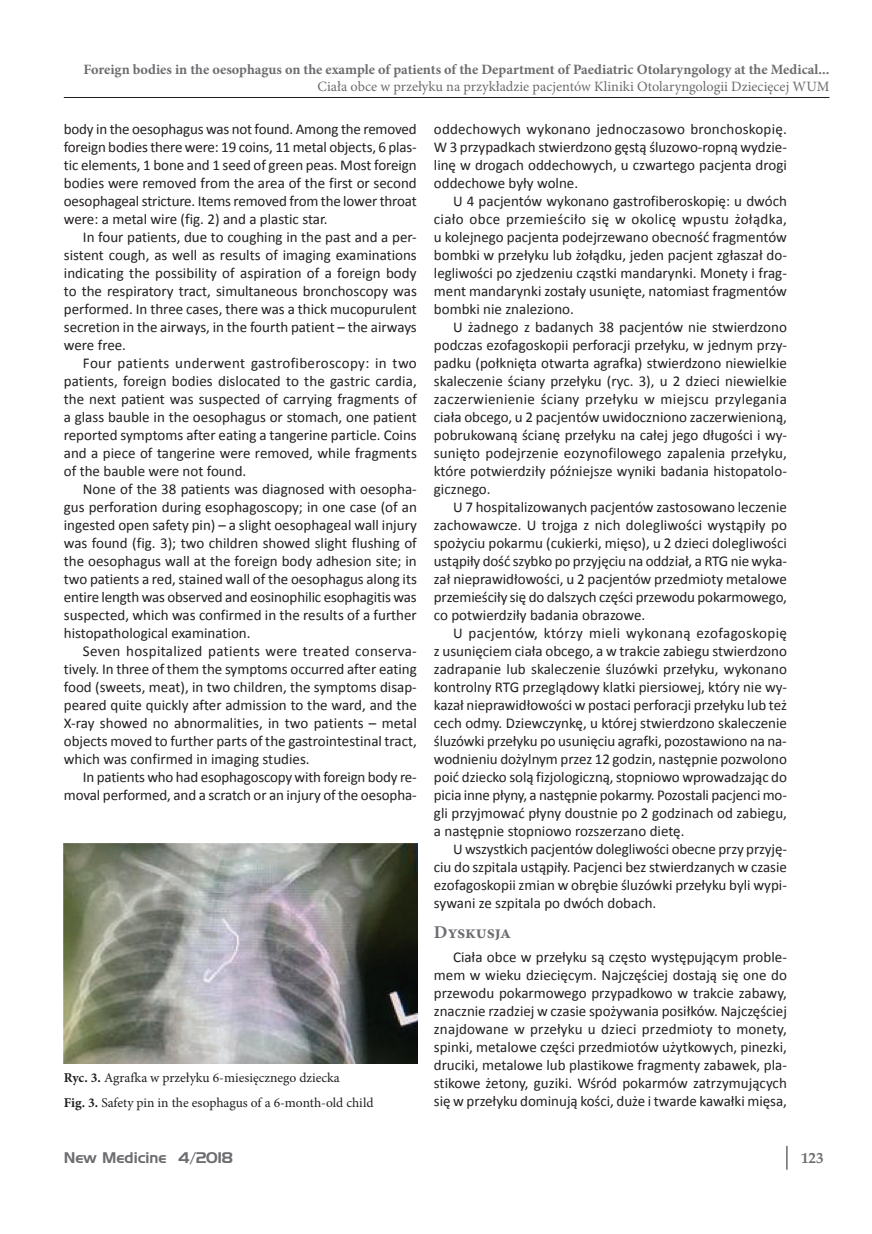
<style>
.page{position:relative;width:872px;height:1234px;background:#fff}
.page>*{position:absolute;margin:0;border:0;box-sizing:border-box;transform-origin:0 0}
.t1{font:700 18px "Minion Pro";letter-spacing:-.005em;color:#6c6d70}
.t2{font:15px/18px "Calibri";color:#231f20;text-align:justify}
.t3{font:15px "Grotesk Handel EE";color:#6c6d70}
.t4{font:700 15px "Palatino Linotype";color:#6c6d70}
.t5{font:700 14.25px "Minion Pro";color:#6c6d70}
.t6{font:14.25px "Minion Pro";color:#6c6d70}
.t7{font:13.5px/25px "Minion Pro";color:#231f20}
.s1{font-weight:700}
</style>
<div class="page">
<hr style="left:64px;top:97px;width:765px;height:1px;background:#231f20">
<svg style="left:786px;top:1145px;width:1px;height:24px"></svg>
<img style="left:64px;top:843px;width:353px;height:220px">
<p class="t5" style="left:84px;top:60px;width:747px">Foreign bodies in the oesophagus on the example of patients of the Department of Paediatric Otolaryngology at the Medical...</p>
<p class="t6" style="left:317px;top:77px;width:513px">Ciała obce w przełyku na przykładzie pacjentów Kliniki Otolaryngologii Dziecięcej WUM</p>
<p class="t2" style="left:64px;top:120px;width:354px">body in the oesophagus was not found. Among the removed foreign bodies there were: 19 coins, 11 metal objects, 6 plas&shy;tic elements, 1 bone and 1 seed of green peas. Most foreign bodies were removed from the area of the first or second oesophageal stricture. Items removed from the lower throat were: a metal wire (fig. 2) and a plastic star.</p>
<p class="t2" style="left:64px;top:228px;width:354px;text-indent:19px">In four patients, due to coughing in the past and a per&shy;sistent cough, as well as results of imaging examinations indicating the possibility of aspiration of a foreign body to the respiratory tract, simultaneous bronchoscopy was performed. In three cases, there was a thick mucopurulent secretion in the airways, in the fourth patient – the airways were free.</p>
<p class="t2" style="left:64px;top:354px;width:354px;text-indent:19px">Four patients underwent gastrofiberoscopy: in two patients, foreign bodies dislocated to the gastric cardia, the next patient was suspected of carrying fragments of a glass bauble in the oesophagus or stomach, one patient reported symptoms after eating a tangerine particle. Coins and a piece of tangerine were removed, while fragments of the bauble were not found.</p>
<p class="t2" style="left:64px;top:480px;width:354px;text-indent:19px">None of the 38 patients was diagnosed with oesopha&shy;gus perforation during esophagoscopy; in one case (of an ingested open safety pin) – a slight oesophageal wall injury was found (fig. 3); two children showed slight flushing of the oesophagus wall at the foreign body adhesion site; in two patients a red, stained wall of the oesophagus along its entire length was observed and eosinophilic esophagitis was suspected, which was confirmed in the results of a further histopathological examination.</p>
<p class="t2" style="left:64px;top:642px;width:354px;text-indent:19px">Seven hospitalized patients were treated conserva&shy;tively. In three of them the symptoms occurred after eating food (sweets, meat), in two children, the symptoms disap&shy;peared quite quickly after admission to the ward, and the X-ray showed no abnormalities, in two patients – metal objects moved to further parts of the gastrointestinal tract, which was confirmed in imaging studies.</p>
<p class="t2" style="left:64px;top:768px;width:354px;text-align:right">In patients who had esophagoscopy with foreign body re&shy;moval performed, and a scratch or an injury of the oesopha-</p>
<p class="t7" style="left:64px;top:1064px;width:311px"><span class="s1">Ryc. 3.</span> Agrafka w przełyku 6-miesięcznego dziecka<br><span class="s1">Fig. 3.</span> Safety pin in the esophagus of a 6-month-old child</p>
<p class="t2" style="left:434px;top:120px;width:354px">oddechowych wykonano jednoczasowo bronchoskopię.<br>W 3 przypadkach stwierdzono gęstą śluzowo-ropną wydzie&shy;linę w drogach oddechowych, u czwartego pacjenta drogi oddechowe były wolne.</p>
<p class="t2" style="left:434px;top:192px;width:354px;text-indent:19px">U 4 pacjentów wykonano gastrofiberoskopię: u dwóch ciało obce przemieściło się w okolicę wpustu żołądka, u kolejnego pacjenta podejrzewano obecność fragmentów bombki w przełyku lub żołądku, jeden pacjent zgłaszał do&shy;legliwości po zjedzeniu cząstki mandarynki. Monety i frag&shy;ment mandarynki zostały usunięte, natomiast fragmentów bombki nie znaleziono.</p>
<p class="t2" style="left:434px;top:318px;width:354px;text-indent:19px">U żadnego z badanych 38 pacjentów nie stwierdzono podczas ezofagoskopii perforacji przełyku, w jednym przy&shy;padku (połknięta otwarta agrafka) stwierdzono niewielkie skaleczenie ściany przełyku (ryc. 3), u 2 dzieci niewielkie zaczerwienienie ściany przełyku w miejscu przylegania ciała obcego, u 2 pacjentów uwidoczniono zaczerwienioną, pobrukowaną ścianę przełyku na całej jego długości i wy&shy;sunięto podejrzenie eozynofilowego zapalenia przełyku, które potwierdziły późniejsze wyniki badania histopatolo&shy;gicznego.</p>
<p class="t2" style="left:434px;top:498px;width:354px;text-indent:19px">U 7 hospitalizowanych pacjentów zastosowano leczenie zachowawcze. U trojga z nich dolegliwości wystąpiły po spożyciu pokarmu (cukierki, mięso), u 2 dzieci dolegliwości ustąpiły dość szybko po przyjęciu na oddział, a RTG nie wyka&shy;zał nieprawidłowości, u 2 pacjentów przedmioty metalowe przemieściły się do dalszych części przewodu pokarmowego, co potwierdziły badania obrazowe.</p>
<p class="t2" style="left:434px;top:624px;width:354px;text-indent:19px">U pacjentów, którzy mieli wykonaną ezofagoskopię z usunięciem ciała obcego, a w trakcie zabiegu stwierdzono zadrapanie lub skaleczenie śluzówki przełyku, wykonano kontrolny RTG przeglądowy klatki piersiowej, który nie wy&shy;kazał nieprawidłowości w postaci perforacji przełyku lub też cech odmy. Dziewczynkę, u której stwierdzono skaleczenie śluzówki przełyku po usunięciu agrafki, pozostawiono na na&shy;wodnieniu dożylnym przez 12 godzin, następnie pozwolono poić dziecko solą fizjologiczną, stopniowo wprowadzając do picia inne płyny, a następnie pokarmy. Pozostali pacjenci mo&shy;gli przyjmować płyny doustnie po 2 godzinach od zabiegu, a następnie stopniowo rozszerzano dietę.</p>
<p class="t2" style="left:434px;top:840px;width:354px;text-indent:19px">U wszystkich pacjentów dolegliwości obecne przy przyję&shy;ciu do szpitala ustąpiły. Pacjenci bez stwierdzanych w czasie ezofagoskopii zmian w obrębie śluzówki przełyku byli wypi&shy;sywani ze szpitala po dwóch dobach.</p>
<p class="t1" style="left:434px;top:919px;width:79px">Dyskusja</p>
<p class="t2" style="left:434px;top:948px;width:354px;text-indent:19px">Ciała obce w przełyku są często występującym proble&shy;mem w wieku dziecięcym. Najczęściej dostają się one do przewodu pokarmowego przypadkowo w trakcie zabawy, znacznie rzadziej w czasie spożywania posiłków. Najczęściej znajdowane w przełyku u dzieci przedmioty to monety, spinki, metalowe części przedmiotów użytkowych, pinezki, druciki, metalowe lub plastikowe fragmenty zabawek, pla&shy;stikowe żetony, guziki. Wśród pokarmów zatrzymujących się w przełyku dominują kości, duże i twarde kawałki mięsa,</p>
<p class="t3" style="left:64px;top:1148px;width:170px">New Medicine 4/2018</p>
<p class="t4" style="left:801px;top:1146px;width:24px">123</p>
</div>
